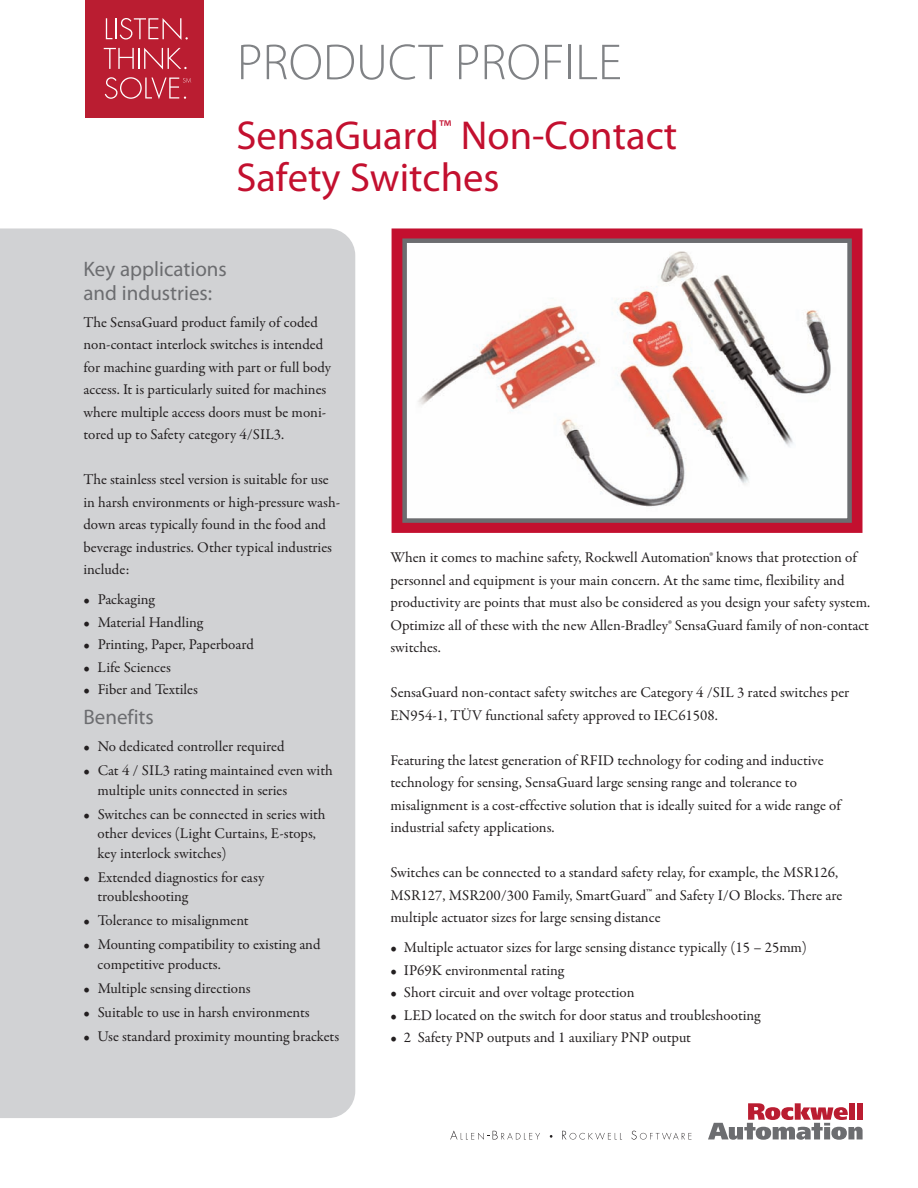
<style>
.page{position:relative;width:918px;height:1188px;background:#fff}
.page>*{position:absolute;margin:0;border:0;box-sizing:border-box;transform-origin:0 0}
.t1{font:300 51px "Myriad Pro";color:#808285}
.t2{font:40.5px/42px "Myriad Pro";color:#c3102f}
.t3{font:21px/24px "Myriad Pro";color:#6c6d70}
.t4{font:15px/22.5px "Garamond Premr Pro";color:#231f20}
</style>
<div class="page">
<div style="left:85px;top:0;width:118px;height:118px;background:#ba1d31"></div>
<svg style="left:106px;top:18px;width:82px;height:22px"></svg>
<svg style="left:104px;top:48px;width:30px;height:21px"></svg>
<hr style="left:138px;top:48px;width:2px;height:21px;background:#fff">
<svg style="left:144px;top:48px;width:43px;height:22px"></svg>
<svg style="left:105px;top:77px;width:86px;height:22px"></svg>
<div style="left:392px;top:228px;width:471px;height:305px;border:12px solid #c3102f"></div>
<img style="left:418px;top:251px;width:413px;height:256px">
<div style="left:402px;top:238px;width:450px;height:285px;border:4px solid #6c6d70"></div>
<div style="left:0;top:228px;width:355px;height:890px;background:#d1d2d4"></div>
<svg style="left:708px;top:1103px;width:155px;height:37px"></svg>
<div style="left:849px;top:1103px;width:6px;height:17px;background:#ba1d31"></div>
<div style="left:857px;top:1103px;width:6px;height:17px;background:#ba1d31"></div>
<svg style="left:450px;top:1131px;width:90px;height:9px"></svg>
<svg style="left:562px;top:1131px;width:60px;height:9px"></svg>
<svg style="left:631px;top:1131px;width:60px;height:9px"></svg>
<h1 class="t1" style="left:237px;top:43px;width:386px">PRODUCT PROFILE</h1>
<h2 class="t2" style="left:236px;top:118px;width:442px">SensaGuard<sup>™</sup> Non-Contact<br>Safety Switches</h2>
<h3 class="t3" style="left:83px;top:259px;width:145px">Key applications and industries:</h3>
<p class="t4" style="left:83px;top:312px;width:249px">The SensaGuard product family of coded non-contact interlock switches is intended for machine guarding with part or full body access. It is particularly suited for machines where multiple access doors must be moni&shy;tored up to Safety category 4/SIL3.</p>
<p class="t4" style="left:83px;top:470px;width:258px">The stainless steel version is suitable for use in harsh environments or high-pressure wash&shy;down areas typically found in the food and beverage industries. Other typical industries include:</p>
<p class="t4" style="left:83px;top:590px;width:73px">• Packaging</p>
<p class="t4" style="left:83px;top:612px;width:121px">• Material Handling</p>
<p class="t4" style="left:83px;top:635px;width:172px">• Printing, Paper, Paperboard</p>
<p class="t4" style="left:83px;top:657px;width:89px">• Life Sciences</p>
<p class="t4" style="left:83px;top:680px;width:116px">• Fiber and Textiles</p>
<h3 class="t3" style="left:83px;top:707px;width:72px">Benefits</h3>
<p class="t4" style="left:83px;top:737px;width:203px">• No dedicated controller required</p>
<p class="t4" style="left:98px;top:762px;width:237px;line-height:19.5px;text-indent:-14px">• Cat 4 / SIL3 rating maintained even with multiple units connected in series</p>
<p class="t4" style="left:98px;top:806px;width:229px;line-height:19.5px;text-indent:-14px">• Switches can be connected in series with other devices (Light Curtains, E-stops, key interlock switches)</p>
<p class="t4" style="left:98px;top:869px;width:168px;line-height:19.5px;text-indent:-14px">• Extended diagnostics for easy troubleshooting</p>
<p class="t4" style="left:83px;top:911px;width:167px">• Tolerance to misalignment</p>
<p class="t4" style="left:98px;top:936px;width:224px;line-height:19.5px;text-indent:-14px">• Mounting compatibility to existing and competitive products.</p>
<p class="t4" style="left:83px;top:978px;width:169px">• Multiple sensing directions</p>
<p class="t4" style="left:83px;top:1002px;width:228px">• Suitable to use in harsh environments</p>
<p class="t4" style="left:83px;top:1026px;width:257px">• Use standard proximity mounting brackets</p>
<p class="t4" style="left:390px;top:548px;width:481px">When it comes to machine safety, Rockwell Automation® knows that protection of personnel and equipment is your main concern. At the same time, flexibility and productivity are points that must also be considered as you design your safety system.<br>Optimize all of these with the new Allen-Bradley® SensaGuard family of non-contact switches.</p>
<p class="t4" style="left:390px;top:683px;width:460px">SensaGuard non-contact safety switches are Category 4 /SIL 3 rated switches per<br>EN954-1, TÜV functional safety approved to IEC61508.</p>
<p class="t4" style="left:390px;top:750px;width:452px">Featuring the latest generation of RFID technology for coding and inductive technology for sensing, SensaGuard large sensing range and tolerance to misalignment is a cost-effective solution that is ideally suited for a wide range of industrial safety applications.</p>
<p class="t4" style="left:390px;top:863px;width:453px">Switches can be connected to a standard safety relay, for example, the MSR126,<br>MSR127, MSR200/300 Family, SmartGuard™ and Safety I/O Blocks. There are multiple actuator sizes for large sensing distance</p>
<p class="t4" style="left:390px;top:938px;width:418px">• Multiple actuator sizes for large sensing distance typically (15 – 25mm)</p>
<p class="t4" style="left:390px;top:960px;width:175px">• IP69K environmental rating</p>
<p class="t4" style="left:390px;top:983px;width:246px">• Short circuit and over voltage protection</p>
<p class="t4" style="left:390px;top:1005px;width:371px">• LED located on the switch for door status and troubleshooting</p>
<p class="t4" style="left:390px;top:1028px;width:302px">• 2 Safety PNP outputs and 1 auxiliary PNP output</p>
</div>
